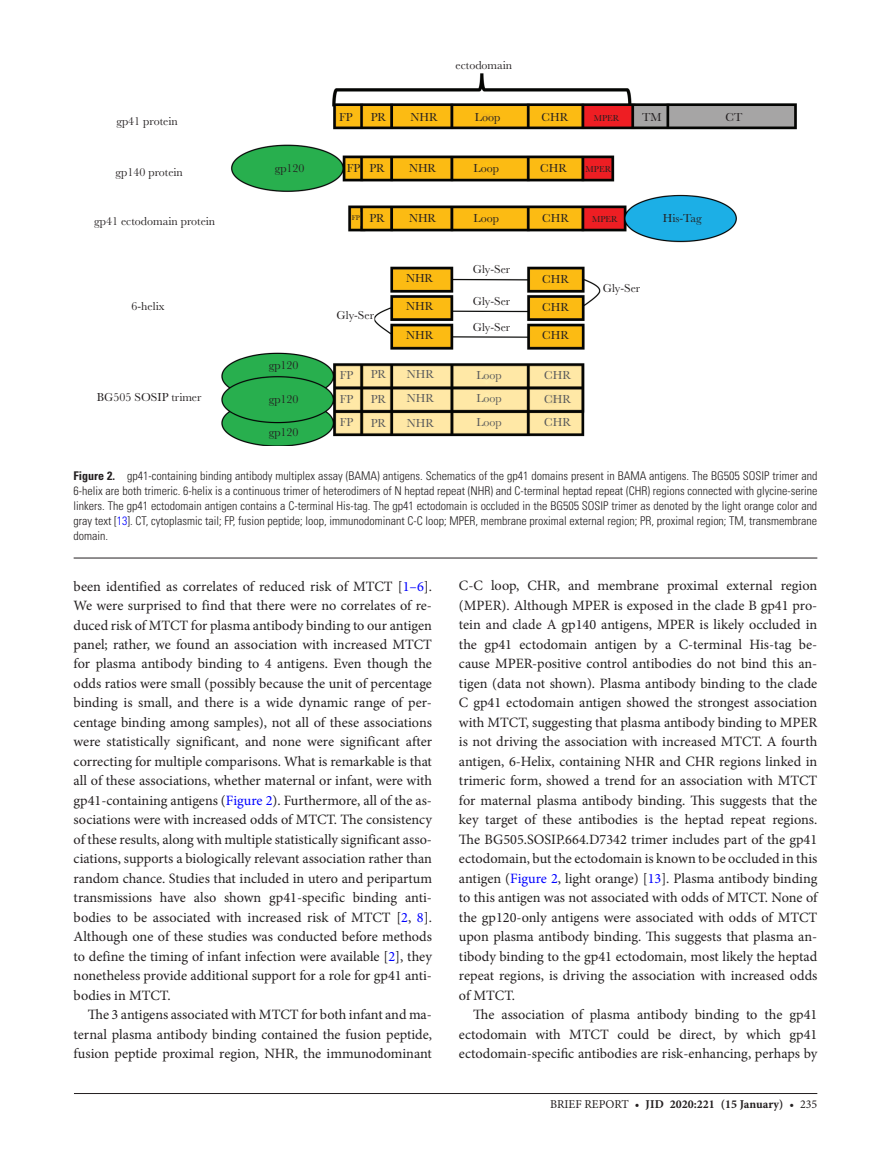
<style>
.page{position:relative;width:891px;height:1174px;background:#fff}
.page>*{position:absolute;margin:0;border:0;box-sizing:border-box;transform-origin:0 0}
.t1{font:14.25px/19.5px "Minion Pro";color:#231f20;text-align:justify}
.t2{font:300 condensed 12px/15px "Univers LT Std";color:#231f20;text-align:justify}
.t3{font:12px/26.4px "Baskerville MT Std";color:#231f20}
.t4{font:12px/23.4px "Baskerville MT Std";color:#57585a;text-align:justify}
.t5{font:700 12px "Minion Pro";color:#231f20}
.t6{font:9px "Baskerville MT Std";color:#231f20}
.t7{font:7.2px "Baskerville MT Std";color:#231f20}
.s1{font-size:12px}
.s2{font-weight:700}
.s3{color:#00f}
.s4{font-weight:400}
</style>
<div class="page">
<hr style="left:74px;top:1093px;width:743px;height:1px;background:#231f20">
<hr style="left:74px;top:558px;width:743px;height:1px;background:#231f20">
<img style="left:222px;top:74px;width:575px;height:372px">
<p class="t3" style="left:456px;top:52px;width:58px">ectodomain</p>
<p class="t3" style="left:116px;top:108px;width:63px">gp41 protein</p>
<p class="t3" style="left:339px;top:104px;width:15px">FP</p>
<p class="t3" style="left:371px;top:104px;width:17px">PR</p>
<p class="t3" style="left:410px;top:104px;width:29px">NHR</p>
<p class="t3" style="left:475px;top:104px;width:27px">Loop</p>
<p class="t3" style="left:541px;top:104px;width:28px">CHR</p>
<p class="t6" style="left:594px;top:113px;width:27px">MPER</p>
<p class="t3" style="left:642px;top:104px;width:21px">TM</p>
<p class="t3" style="left:726px;top:104px;width:19px">CT</p>
<p class="t3" style="left:116px;top:159px;width:69px">gp140 protein</p>
<p class="t3" style="left:94px;top:207px;width:123px">gp41 ectodomain protein</p>
<p class="t3" style="left:369px;top:155px;width:17px">PR</p>
<p class="t3" style="left:409px;top:155px;width:29px">NHR</p>
<p class="t3" style="left:474px;top:155px;width:27px">Loop</p>
<p class="t3" style="left:540px;top:155px;width:28px">CHR</p>
<p class="t6" style="left:586px;top:164px;width:27px">MPER</p>
<p class="t7" style="left:352px;top:214px;width:35px">FP <span class="s1">PR</span></p>
<p class="t3" style="left:275px;top:155px;width:31px">gp120</p>
<p class="t3" style="left:347px;top:155px;width:15px">FP</p>
<p class="t3" style="left:409px;top:205px;width:29px">NHR</p>
<p class="t3" style="left:542px;top:205px;width:28px">CHR</p>
<p class="t3" style="left:474px;top:205px;width:27px">Loop</p>
<p class="t6" style="left:592px;top:214px;width:27px">MPER</p>
<p class="t3" style="left:663px;top:205px;width:40px">His-Tag</p>
<p class="t3" style="left:131px;top:293px;width:35px">6-helix</p>
<p class="t3" style="left:337px;top:302px;width:39px">Gly-Ser</p>
<p class="t3" style="left:406px;top:265px;width:29px">NHR</p>
<p class="t3" style="left:406px;top:293px;width:29px">NHR</p>
<p class="t3" style="left:406px;top:322px;width:29px">NHR</p>
<p class="t3" style="left:473px;top:256px;width:39px">Gly-Ser</p>
<p class="t3" style="left:473px;top:288px;width:39px">Gly-Ser<br>Gly-Ser</p>
<p class="t3" style="left:542px;top:265px;width:28px">CHR</p>
<p class="t3" style="left:542px;top:294px;width:28px">CHR</p>
<p class="t3" style="left:542px;top:322px;width:28px">CHR</p>
<p class="t3" style="left:603px;top:275px;width:39px">Gly-Ser</p>
<p class="t3" style="left:97px;top:384px;width:106px">BG505 SOSIP trimer</p>
<p class="t3" style="left:269px;top:352px;width:31px">gp120</p>
<p class="t3" style="left:269px;top:385px;width:31px">gp120</p>
<p class="t3" style="left:269px;top:419px;width:31px">gp120</p>
<p class="t4" style="left:340px;top:363px;width:15px">FP FP FP</p>
<p class="t4" style="left:371px;top:362px;width:17px;line-height:24.3px">PR PR PR</p>
<p class="t4" style="left:407px;top:363px;width:29px">NHR<br>NHR</p>
<p class="t4" style="left:407px;top:411px;width:29px">NHR</p>
<p class="t4" style="left:476px;top:363px;width:27px">Loop Loop Loop</p>
<p class="t4" style="left:544px;top:363px;width:28px">CHR CHR CHR</p>
<p class="t2" style="left:74px;top:468px;width:745px"><span class="s2">Figure 2.</span> gp41-containing binding antibody multiplex assay (BAMA) antigens. Schematics of the gp41 domains present in BAMA antigens. The BG505 SOSIP trimer and 6-helix are both trimeric. 6-helix is a continuous trimer of heterodimers of N heptad repeat (NHR) and C-terminal heptad repeat (CHR) regions connected with glycine-serine linkers. The gp41 ectodomain antigen contains a C-terminal His-tag. The gp41 ectodomain is occluded in the BG505 SOSIP trimer as denoted by the light orange color and gray text [<span class="s3">13</span>]. CT, cytoplasmic tail; FP, fusion peptide; loop, immunodominant C-C loop; MPER, membrane proximal external region; PR, proximal region; TM, transmembrane domain.</p>
<p class="t1" style="left:74px;top:576px;width:360px">been identified as correlates of reduced risk of MTCT [<span class="s3">1–6</span>].<br>We were surprised to find that there were no correlates of re&shy;duced risk of MTCT for plasma antibody binding to our antigen panel; rather, we found an association with increased MTCT for plasma antibody binding to 4 antigens. Even though the odds ratios were small (possibly because the unit of percentage binding is small, and there is a wide dynamic range of per&shy;centage binding among samples), not all of these associations were statistically significant, and none were significant after correcting for multiple comparisons. What is remarkable is that all of these associations, whether maternal or infant, were with gp41-containing antigens (<span class="s3">Figure 2</span>). Furthermore, all of the as&shy;sociations were with increased odds of MTCT. The consistency of these results, along with multiple statistically significant asso&shy;ciations, supports a biologically relevant association rather than random chance. Studies that included in utero and peripartum transmissions have also shown gp41-specific binding anti&shy;bodies to be associated with increased risk of MTCT [<span class="s3">2</span>, <span class="s3">8</span>].<br>Although one of these studies was conducted before methods to define the timing of infant infection were available [<span class="s3">2</span>], they nonetheless provide additional support for a role for gp41 anti&shy;bodies in MTCT.</p>
<p class="t1" style="left:74px;top:1005px;width:360px;text-indent:14px">The 3 antigens associated with MTCT for both infant and ma&shy;ternal plasma antibody binding contained the fusion peptide, fusion peptide proximal region, NHR, the immunodominant</p>
<p class="t1" style="left:459px;top:576px;width:360px">C-C loop, CHR, and membrane proximal external region (MPER). Although MPER is exposed in the clade B gp41 pro&shy;tein and clade A gp140 antigens, MPER is likely occluded in the gp41 ectodomain antigen by a C-terminal His-tag be&shy;cause MPER-positive control antibodies do not bind this an&shy;tigen (data not shown). Plasma antibody binding to the clade C gp41 ectodomain antigen showed the strongest association with MTCT, suggesting that plasma antibody binding to MPER is not driving the association with increased MTCT. A fourth antigen, 6-Helix, containing NHR and CHR regions linked in trimeric form, showed a trend for an association with MTCT for maternal plasma antibody binding. This suggests that the key target of these antibodies is the heptad repeat regions.<br>The BG505.SOSIP.664.D7342 trimer includes part of the gp41 ectodomain, but the ectodomain is known to be occluded in this antigen (<span class="s3">Figure 2</span>, light orange) [<span class="s3">13</span>]. Plasma antibody binding to this antigen was not associated with odds of MTCT. None of the gp120-only antigens were associated with odds of MTCT upon plasma antibody binding. This suggests that plasma an&shy;tibody binding to the gp41 ectodomain, most likely the heptad repeat regions, is driving the association with increased odds of MTCT.</p>
<p class="t1" style="left:459px;top:1005px;width:360px;text-indent:14px">The association of plasma antibody binding to the gp41 ectodomain with MTCT could be direct, by which gp41 ectodomain-specific antibodies are risk-enhancing, perhaps by</p>
<p class="t5" style="left:550px;top:1095px;width:269px"><span class="s4">BRIEF REPORT •</span> jid 2020:221 (15 January) <span class="s4">• 235</span></p>
</div>
